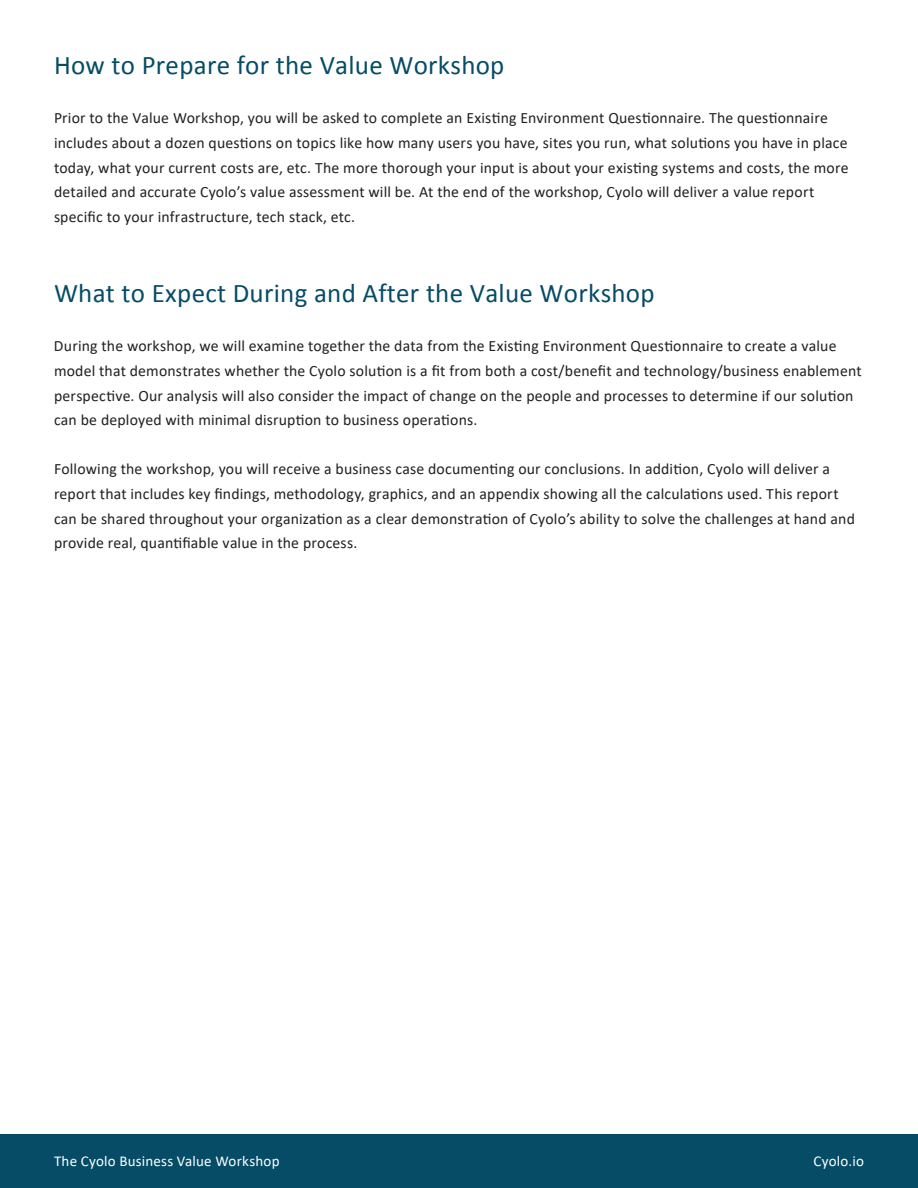
<style>
.page{position:relative;width:918px;height:1188px;background:#fff}
.page>*{position:absolute;margin:0;border:0;box-sizing:border-box;transform-origin:0 0}
.t1{font:27px "Calibri";letter-spacing:.01em;color:#064c66}
.t2{font:15.75px/24.6px "Calibri";letter-spacing:.01em;color:#231f20}
.t3{font:15px "Calibri";letter-spacing:.015em;color:#fff}
</style>
<div class="page">
<div style="left:0;top:1134px;width:918px;height:54px;background:#064c66"></div>
<p class="t1" style="left:54px;top:48px;width:452px">How to Prepare for the Value Workshop</p>
<p class="t2" style="left:54px;top:106px;width:796px">Prior to the Value Workshop, you will be asked to complete an Existing Environment Questionnaire. The questionnaire includes about a dozen questions on topics like how many users you have, sites you run, what solutions you have in place today, what your current costs are, etc. The more thorough your input is about your existing systems and costs, the more detailed and accurate Cyolo’s value assessment will be. At the end of the workshop, Cyolo will deliver a value report specific to your infrastructure, tech stack, etc.</p>
<p class="t1" style="left:54px;top:276px;width:602px">What to Expect During and After the Value Workshop</p>
<p class="t2" style="left:54px;top:334px;width:809px">During the workshop, we will examine together the data from the Existing Environment Questionnaire to create a value model that demonstrates whether the Cyolo solution is a fit from both a cost/benefit and technology/business enablement perspective. Our analysis will also consider the impact of change on the people and processes to determine if our solution can be deployed with minimal disruption to business operations.</p>
<p class="t2" style="left:54px;top:457px;width:802px">Following the workshop, you will receive a business case documenting our conclusions. In addition, Cyolo will deliver a report that includes key findings, methodology, graphics, and an appendix showing all the calculations used. This report can be shared throughout your organization as a clear demonstration of Cyolo’s ability to solve the challenges at hand and provide real, quantifiable value in the process.</p>
<p class="t3" style="left:54px;top:1151px;width:227px">The Cyolo Business Value Workshop</p>
<p class="t3" style="left:814px;top:1151px;width:52px">Cyolo.io</p>
</div>
